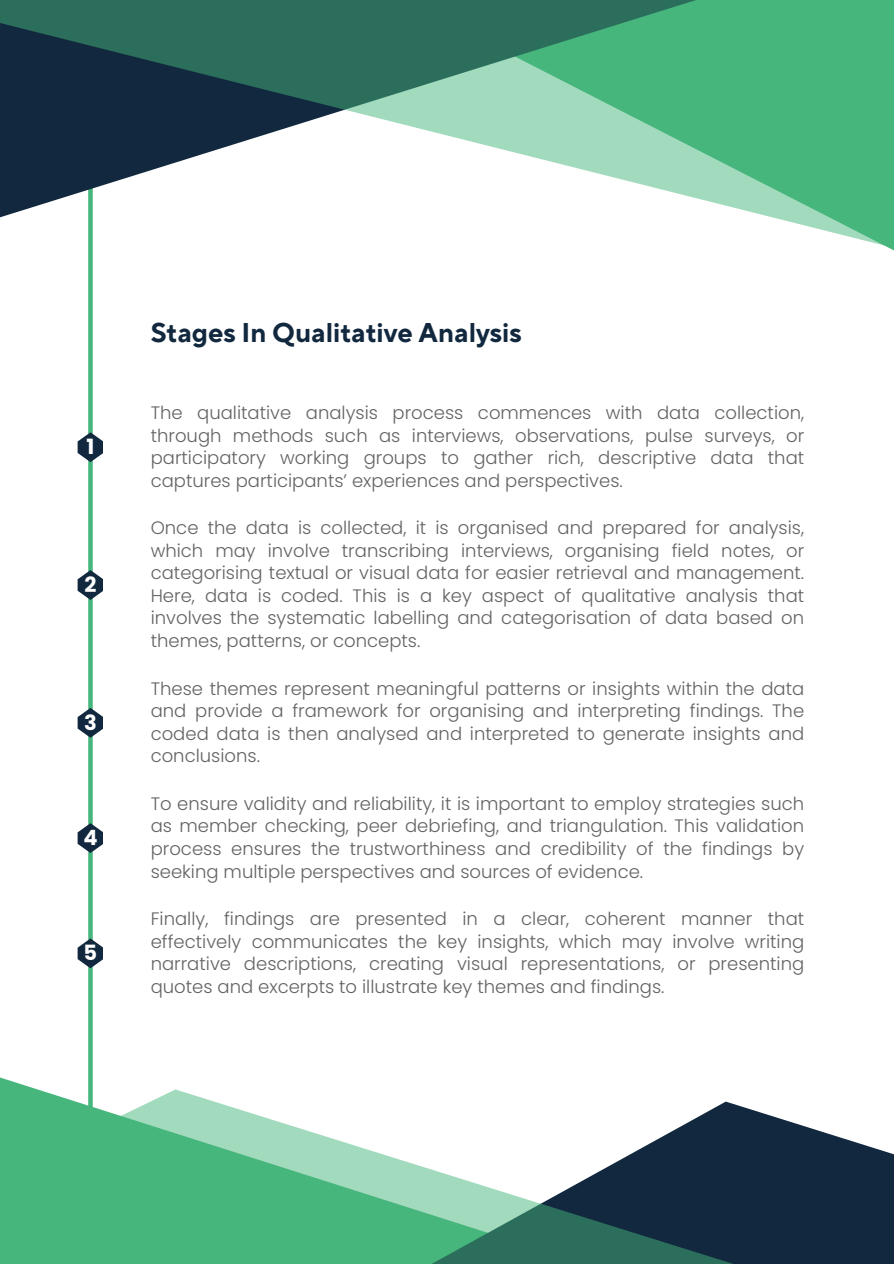
<style>
.page{position:relative;width:894px;height:1264px;background:#fff}
.page>*{position:absolute;margin:0;border:0;box-sizing:border-box;transform-origin:0 0}
.t1{font:700 27px "TT Norms Pro";color:#12283e}
.t2{font:700 21px "Poppins";color:#fff}
.t3{font:300 18px/22.5px "Poppins";color:#636363;text-align:justify}
</style>
<div class="page">
<div style="left:88px;top:0;width:5px;height:1263px;background:#46b67c"></div>
<svg style="left:0;top:1089px;width:892px;height:174px"></svg>
<svg style="left:0;top:0;width:893px;height:275px"></svg>
<svg style="left:78px;top:432px;width:25px;height:30px"></svg>
<svg style="left:78px;top:570px;width:25px;height:30px"></svg>
<svg style="left:78px;top:708px;width:25px;height:29px"></svg>
<svg style="left:78px;top:823px;width:25px;height:30px"></svg>
<svg style="left:78px;top:938px;width:25px;height:30px"></svg>
<p class="t2" style="left:86px;top:432px;width:9px">1</p>
<p class="t2" style="left:84px;top:569px;width:13px">2</p>
<p class="t2" style="left:84px;top:707px;width:14px">3</p>
<p class="t2" style="left:83px;top:822px;width:16px">4</p>
<p class="t2" style="left:84px;top:938px;width:15px">5</p>
<h1 class="t1" style="left:151px;top:317px;width:372px">Stages In Qualitative Analysis</h1>
<p class="t3" style="left:151px;top:401px;width:655px">The qualitative analysis process commences with data collection, through methods such as interviews, observations, pulse surveys, or participatory working groups to gather rich, descriptive data that captures participants’ experiences and perspectives.</p>
<p class="t3" style="left:151px;top:517px;width:655px">Once the data is collected, it is organised and prepared for analysis, which may involve transcribing interviews, organising field notes, or categorising textual or visual data for easier retrieval and management.<br>Here, data is coded. This is a key aspect of qualitative analysis that involves the systematic labelling and categorisation of data based on themes, patterns, or concepts.</p>
<p class="t3" style="left:151px;top:677px;width:655px">These themes represent meaningful patterns or insights within the data and provide a framework for organising and interpreting findings. The coded data is then analysed and interpreted to generate insights and conclusions.</p>
<p class="t3" style="left:151px;top:792px;width:655px">To ensure validity and reliability, it is important to employ strategies such as member checking, peer debriefing, and triangulation. This validation process ensures the trustworthiness and credibility of the findings by seeking multiple perspectives and sources of evidence.</p>
<p class="t3" style="left:151px;top:907px;width:655px">Finally, findings are presented in a clear, coherent manner that effectively communicates the key insights, which may involve writing narrative descriptions, creating visual representations, or presenting quotes and excerpts to illustrate key themes and findings.</p>
</div>
